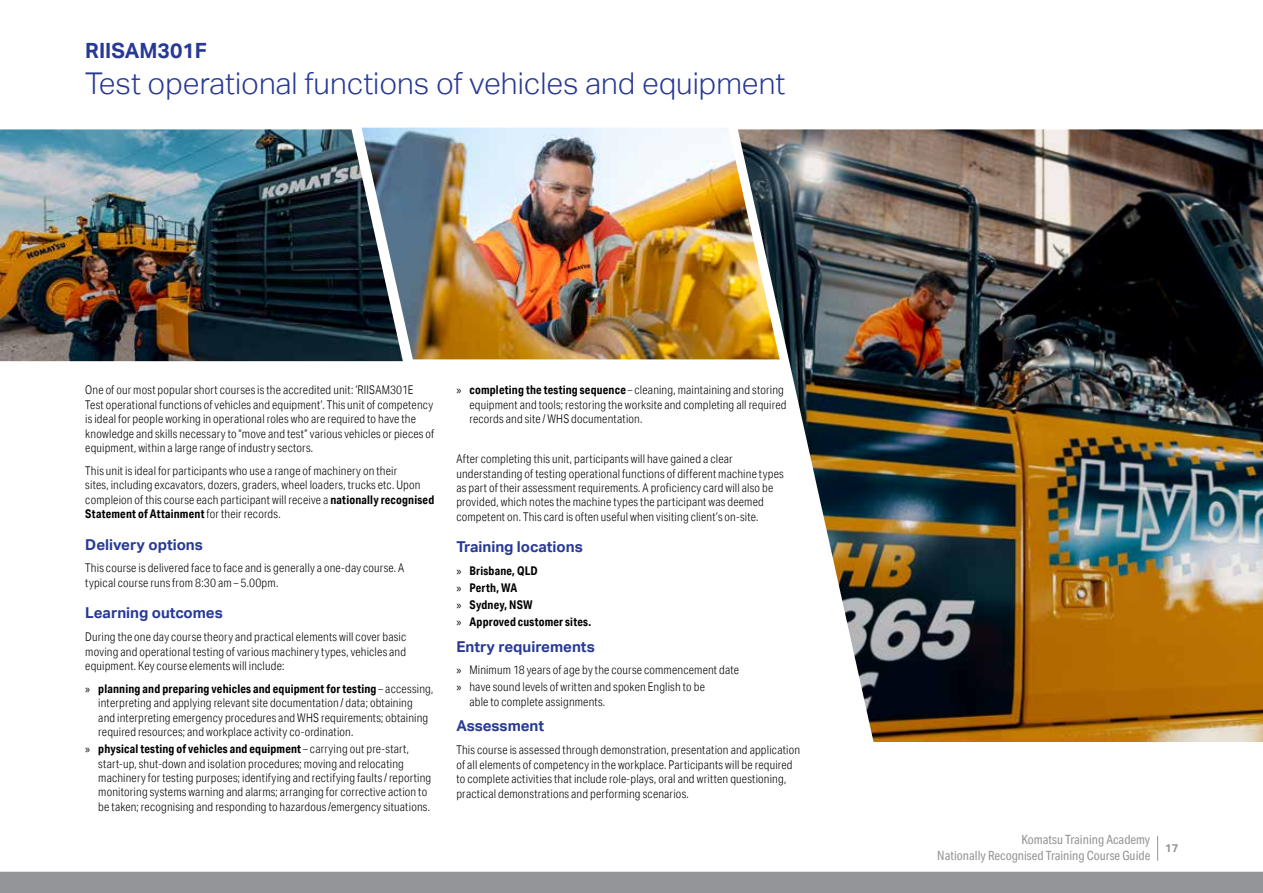
<style>
.page{position:relative;width:1263px;height:893px;background:#fff}
.page>*{position:absolute;margin:0;border:0;box-sizing:border-box;transform-origin:0 0}
.t1{font:300 30px "Aktiv Grotesk";color:#273995}
.t2{font:700 21px "Aktiv Grotesk";color:#273995}
.t3{font:700 15px "Aktiv Grotesk";color:#273995}
.t4{font:12.75px/15.3px "Aktiv Grotesk Cd";color:#939598;text-align:right}
.t5{font:300 12px/14.4px "Aktiv Grotesk Cd";letter-spacing:.015em;color:#000}
.t6{font:700 12px/17px "Aktiv Grotesk Cd";letter-spacing:.02em;color:#000}
.t7{font:700 11.25px "Aktiv Grotesk";color:#939598}
.s1{font-weight:700}
.s2{font-family:"Myriad Pro";font-weight:400}
</style>
<div class="page">
<div style="left:0;top:872px;width:1263px;height:21px;background:#939598"></div>
<svg style="left:1157px;top:836px;width:1px;height:25px"></svg>
<img style="left:361px;top:128px;width:377px;height:231px">
<img style="left:0;top:129px;width:403px;height:232px">
<img style="left:738px;top:129px;width:525px;height:613px">
<h2 class="t2" style="left:85px;top:38px;width:123px">RIISAM301F</h2>
<h1 class="t1" style="left:85px;top:66px;width:702px">Test operational functions of vehicles and equipment</h1>
<p class="t5" style="left:85px;top:383px;width:350px">One of our most popular short courses is the accredited unit: ‘RIISAM301E Test operational functions of vehicles and equipment’. This unit of competency is ideal for people working in operational roles who are required to have the knowledge and skills necessary to “move and test” various vehicles or pieces of equipment, within a large range of industry sectors.</p>
<p class="t5" style="left:85px;top:463px;width:350px">This unit is ideal for participants who use a range of machinery on their<br>sites, including excavators, dozers, graders, wheel loaders, trucks etc. Upon compleion of this course each participant will receive a <span class="s1">nationally recognised Statement of Attainment</span> for their records.</p>
<p class="t3" style="left:85px;top:536px;width:119px">Delivery options</p>
<p class="t5" style="left:85px;top:561px;width:321px">This course is delivered face to face and is generally a one-day course. A typical course runs from 8:30 am – 5.00pm.</p>
<p class="t3" style="left:85px;top:604px;width:139px">Learning outcomes</p>
<p class="t5" style="left:85px;top:630px;width:323px;text-align:justify">During the one day course theory and practical elements will cover basic moving and operational testing of various machinery types, vehicles and equipment. Key course elements will include:</p>
<p class="t5" style="left:98px;top:681px;width:337px;text-indent:-13px"><span class="s2">»</span> <span class="s1">planning and preparing vehicles and equipment for testing</span> – accessing, interpreting and applying relevant site documentation / data; obtaining<br>and interpreting emergency procedures and WHS requirements; obtaining required resources; and workplace activity co-ordination.</p>
<p class="t5" style="left:98px;top:742px;width:334px;text-indent:-13px"><span class="s2">»</span> <span class="s1">physical testing of vehicles and equipment</span> – carrying out pre-start, start-up, shut-down and isolation procedures; moving and relocating machinery for testing purposes; identifying and rectifying faults / reporting monitoring systems warning and alarms; arranging for corrective action to be taken; recognising and responding to hazardous /emergency situations.</p>
<p class="t5" style="left:469px;top:383px;width:319px;text-indent:-13px"><span class="s2">»</span> <span class="s1">completing the testing sequence</span> – cleaning, maintaining and storing equipment and tools; restoring the worksite and completing all required records and site / WHS documentation.</p>
<p class="t5" style="left:456px;top:452px;width:329px">After completing this unit, participants will have gained a clear understanding of testing operational functions of different machine types as part of their assessment requirements. A proficiency card will also be provided, which notes the machine types the participant was deemed competent on. This card is often useful when visiting client’s on-site.</p>
<p class="t3" style="left:456px;top:538px;width:128px">Training locations</p>
<p class="t6" style="left:456px;top:562px;width:136px"><span class="s2">»</span> Brisbane, QLD<br><span class="s2">»</span> Perth, WA<br><span class="s2">»</span> Sydney, NSW<br><span class="s2">»</span> Approved customer sites.</p>
<p class="t3" style="left:456px;top:638px;width:140px">Entry requirements</p>
<p class="t5" style="left:456px;top:662px;width:284px;line-height:17px"><span class="s2">»</span> Minimum 18 years of age by the course commencement date <span class="s2">»</span> have sound levels of written and spoken English to be</p>
<p class="t5" style="left:469px;top:694px;width:137px">able to complete assignments.</p>
<p class="t3" style="left:456px;top:717px;width:89px">Assessment</p>
<p class="t5" style="left:456px;top:743px;width:345px">This course is assessed through demonstration, presentation and application of all elements of competency in the workplace. Participants will be required to complete activities that include role-plays, oral and written questioning, practical demonstrations and performing scenarios.</p>
<p class="t4" style="left:937px;top:832px;width:215px">Komatsu Training Academy<br>Nationally Recognised Training Course Guide</p>
<p class="t7" style="left:1165px;top:841px;width:15px">17</p>
</div>
